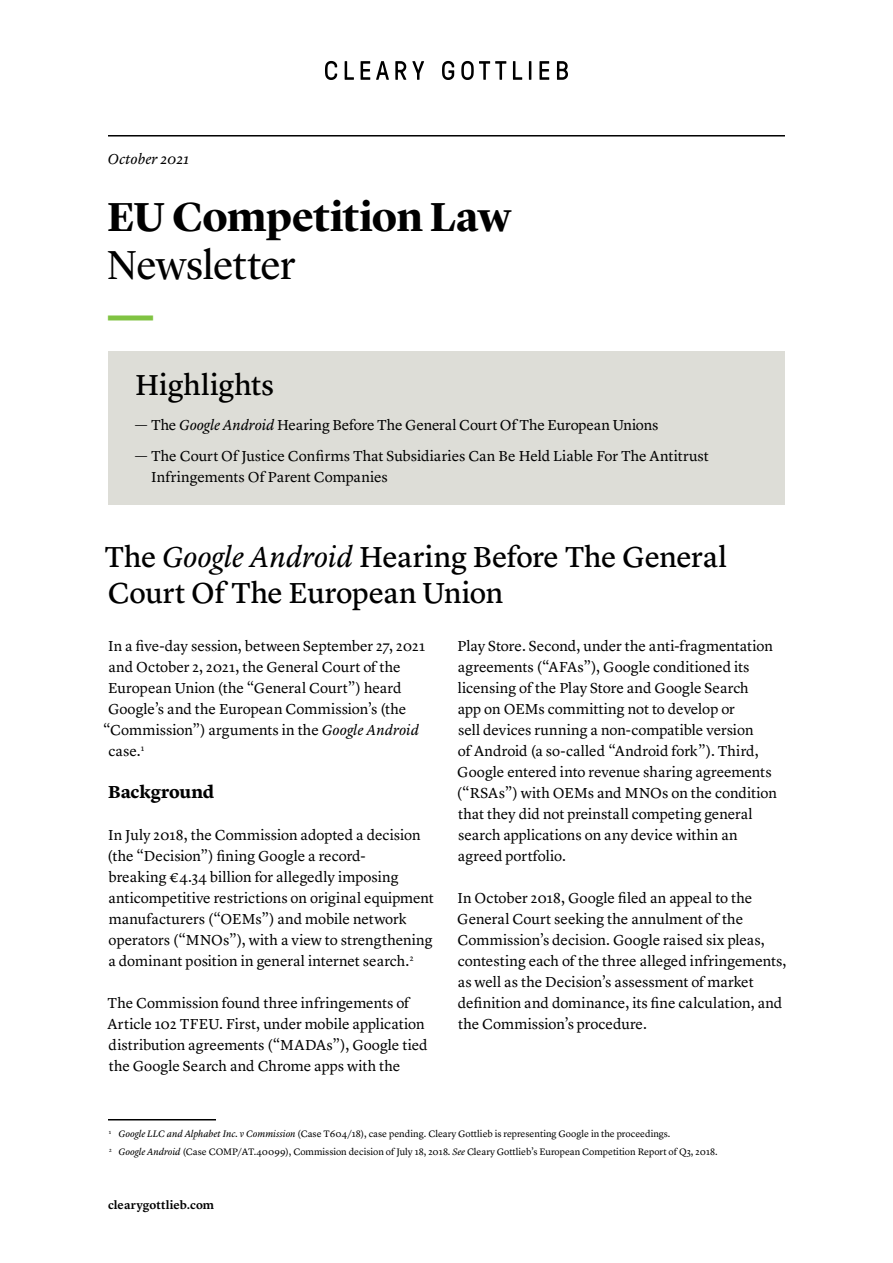
<style>
.page{position:relative;width:893px;height:1263px;background:#fff}
.page>*{position:absolute;margin:0;border:0;box-sizing:border-box;transform-origin:0 0}
.t1{font:500 45px "Aktiv Grotesk";color:#80c342}
.t2{font:700 42px "Lyon Display";letter-spacing:-.01em;color:#000}
.t3{font:42px "Lyon Display";letter-spacing:-.01em;color:#000}
.t4{font:30px/36px "Lyon Text Regular No.2";letter-spacing:-.01em;color:#000}
.t5{font:700 18px "Lyon Text";letter-spacing:-.01em;color:#000}
.t6{font:15px/21px "Lyon Text";color:#000}
.t7{font:italic 15px "Lyon Text";color:#000}
.t8{font:600 12px "Lyon Text";letter-spacing:.005em;color:#000}
.t9{font:9.75px/18px "Lyon Text";color:#000}
.s1{font-style:italic}
.s2{font-family:"Lyon Text";font-style:italic}
</style>
<div class="page">
<svg style="left:325px;top:61px;width:12px;height:19px"></svg>
<svg style="left:345px;top:61px;width:9px;height:19px"></svg>
<svg style="left:361px;top:61px;width:9px;height:19px"></svg>
<svg style="left:376px;top:61px;width:13px;height:19px"></svg>
<svg style="left:395px;top:61px;width:11px;height:19px"></svg>
<svg style="left:412px;top:61px;width:12px;height:19px"></svg>
<svg style="left:442px;top:61px;width:12px;height:19px"></svg>
<svg style="left:461px;top:61px;width:45px;height:19px"></svg>
<svg style="left:513px;top:61px;width:9px;height:19px"></svg>
<svg style="left:529px;top:61px;width:2px;height:19px"></svg>
<svg style="left:539px;top:61px;width:10px;height:19px"></svg>
<svg style="left:557px;top:61px;width:11px;height:19px"></svg>
<hr style="left:108px;top:135px;width:677px;height:2px;background:#000">
<div style="left:108px;top:351px;width:677px;height:153px;background:#ddddd7"></div>
<hr style="left:108px;top:1119px;width:108px;height:1px;background:#000">
<p class="t7" style="left:108px;top:147px;width:83px">October 2021</p>
<h2 class="t2" style="left:107px;top:185px;width:405px">EU Competition Law</h2>
<h2 class="t3" style="left:107px;top:234px;width:190px">Newsletter</h2>
<h1 class="t1" style="left:108px;top:288px;width:46px">—</h1>
<h3 class="t4" style="left:135px;top:365px;width:141px">Highlights</h3>
<p class="t6" style="left:135px;top:413px;width:525px">— The <span class="s1">Google Android</span> Hearing Before The General Court Of The European Unions</p>
<p class="t6" style="left:151px;top:445px;width:559px;text-indent:-16px">— The Court Of Justice Confirms That Subsidiaries Can Be Held Liable For The Antitrust<br>Infringements Of Parent Companies</p>
<h3 class="t4" style="left:105px;top:537px;width:624px">The <span class="s2">Google Android</span> Hearing Before The General<br>Court Of The European Union</h3>
<p class="t6" style="left:108px;top:634px;width:319px">In a five-day session, between September 27, 2021</p>
<p class="t6" style="left:108px;top:655px;width:294px">and October 2, 2021, the General Court of the</p>
<p class="t6" style="left:108px;top:676px;width:295px">European Union (the “General Court”) heard</p>
<p class="t6" style="left:108px;top:697px;width:300px">Google’s and the European Commission’s (the</p>
<p class="t6" style="left:103px;top:718px;width:318px">“Commission”) arguments in the <span class="s1">Google Android</span></p>
<p class="t6" style="left:108px;top:739px;width:38px">case.<sup>1</sup></p>
<p class="t5" style="left:108px;top:778px;width:108px">Background</p>
<p class="t6" style="left:108px;top:823px;width:328px">In July 2018, the Commission adopted a decision (the “Decision”) fining Google a record-<br>breaking €4.34 billion for allegedly imposing anticompetitive restrictions on original equipment manufacturers (“OEMs”) and mobile network operators (“MNOs”), with a view to strengthening a dominant position in general internet search.<sup>2</sup></p>
<p class="t6" style="left:107px;top:991px;width:322px">The Commission found three infringements of Article 102 TFEU. First, under mobile application distribution agreements (“MADAs”), Google tied the Google Search and Chrome apps with the</p>
<p class="t6" style="left:457px;top:634px;width:322px">Play Store. Second, under the anti-fragmentation agreements (“AFAs”), Google conditioned its licensing of the Play Store and Google Search<br>app on OEMs committing not to develop or<br>sell devices running a non-compatible version<br>of Android (a so-called “Android fork”). Third, Google entered into revenue sharing agreements (“RSAs”) with OEMs and MNOs on the condition that they did not preinstall competing general search applications on any device within an agreed portfolio.</p>
<p class="t6" style="left:457px;top:886px;width:331px">In October 2018, Google filed an appeal to the General Court seeking the annulment of the Commission’s decision. Google raised six pleas, contesting each of the three alleged infringements, as well as the Decision’s assessment of market definition and dominance, its fine calculation, and the Commission’s procedure.</p>
<p class="t9" style="left:109px;top:1124px;width:610px"><sup>1</sup> <span class="s1">Google LLC and Alphabet Inc. v Commission</span> (Case T604/18), case pending. Cleary Gottlieb is representing Google in the proceedings.<br><sup>2</sup> <span class="s1">Google Android</span> (Case COMP/AT.40099), Commission decision of July 18, 2018. <span class="s1">See</span> Cleary Gottlieb’s European Competition Report of Q3, 2018.</p>
<p class="t8" style="left:108px;top:1195px;width:108px">clearygottlieb.com</p>
</div>
